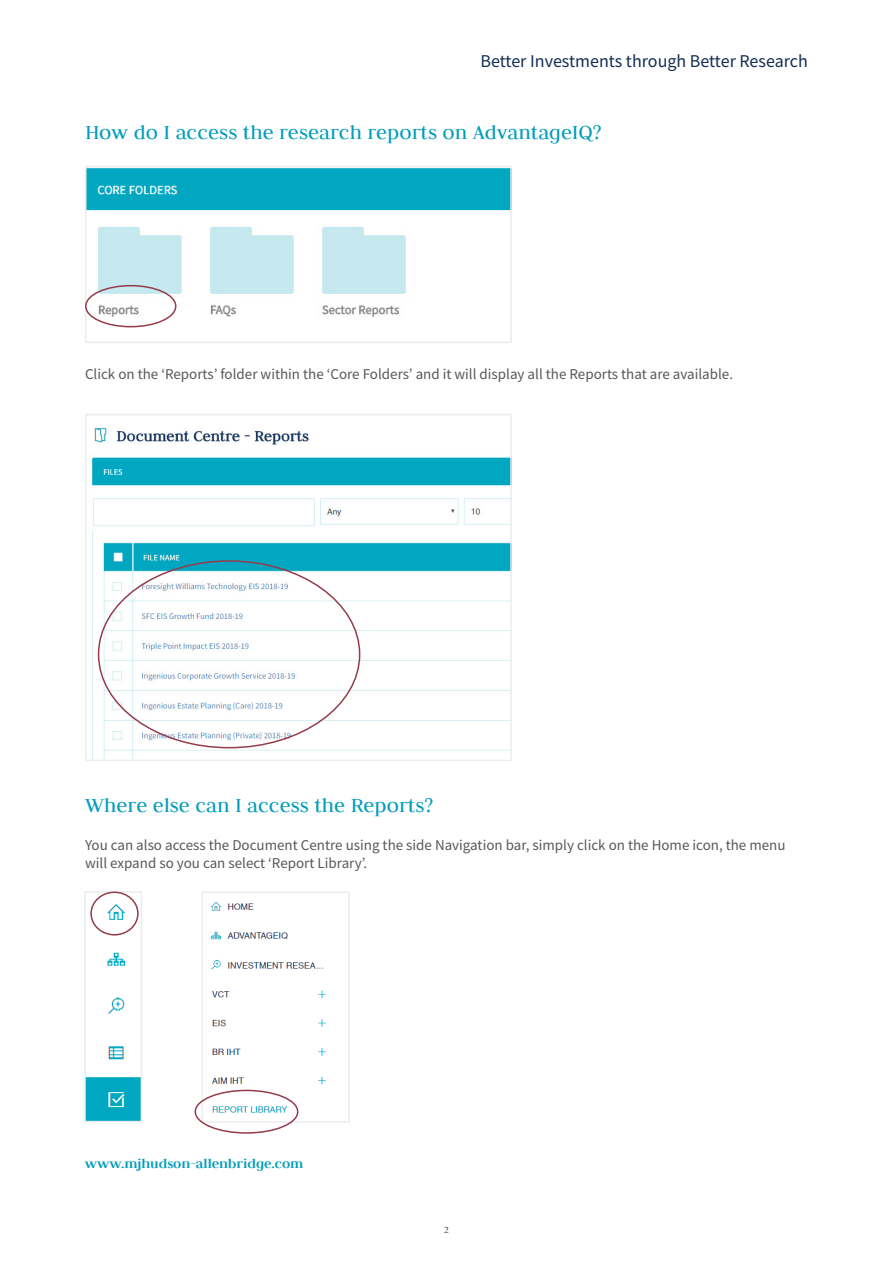
<style>
.page{position:relative;width:893px;height:1263px;background:#fff}
.page>*{position:absolute;margin:0;border:0;box-sizing:border-box;transform-origin:0 0}
.Content_Header{font:22.5px "Judson";color:#009dba}
.t1{font:18px "Source Sans Pro";color:#132d52}
.Heading_Sub_Sub_Para{font:15px/18px "Source Sans Pro";color:#57585a}
.t2{font:700 15px "Judson";color:#009dba}
.t3{font:10.5px "Judson";color:#57585a}
</style>
<div class="page">
<img style="left:88px;top:169px;width:421px;height:159px">
<div style="left:85px;top:166px;width:427px;height:177px;border:2px solid #ececee"></div>
<div style="left:85px;top:285px;width:91px;height:42px;border:2px solid #953b4a;border-radius:50%"></div>
<img style="left:92px;top:427px;width:417px;height:331px">
<div style="left:85px;top:414px;width:427px;height:347px;border:2px solid #ececee"></div>
<img style="left:87px;top:894px;width:52px;height:225px">
<div style="left:84px;top:891px;width:58px;height:231px;border:2px solid #ececee"></div>
<div style="left:90px;top:891px;width:49px;height:44px;border:2px solid #953b4a;border-radius:50%"></div>
<img style="left:205px;top:901px;width:121px;height:219px">
<div style="left:202px;top:891px;width:148px;height:232px;border:2px solid #ececee"></div>
<div style="left:195px;top:1090px;width:103px;height:44px;border:2px solid #953b4a;border-radius:50%"></div>
<p class="t1" style="left:480px;top:49px;width:329px">Better Investments through Better Research</p>
<p class="Content_Header" style="left:85px;top:119px;width:518px">How do I access the research reports on AdvantageIQ?</p>
<p class="Heading_Sub_Sub_Para" style="left:85px;top:365px;width:650px">Click on the ‘Reports’ folder within the ‘Core Folders’ and it will display all the Reports that are available.</p>
<p class="Content_Header" style="left:85px;top:792px;width:350px">Where else can I access the Reports?</p>
<p class="Heading_Sub_Sub_Para" style="left:85px;top:836px;width:702px">You can also access the Document Centre using the side Navigation bar, simply click on the Home icon, the menu will expand so you can select ‘Report Library’.</p>
<p class="t2" style="left:85px;top:1155px;width:220px">www.mjhudson-allenbridge.com</p>
<p class="t3" style="left:444px;top:1223px;width:7px">2</p>
</div>
